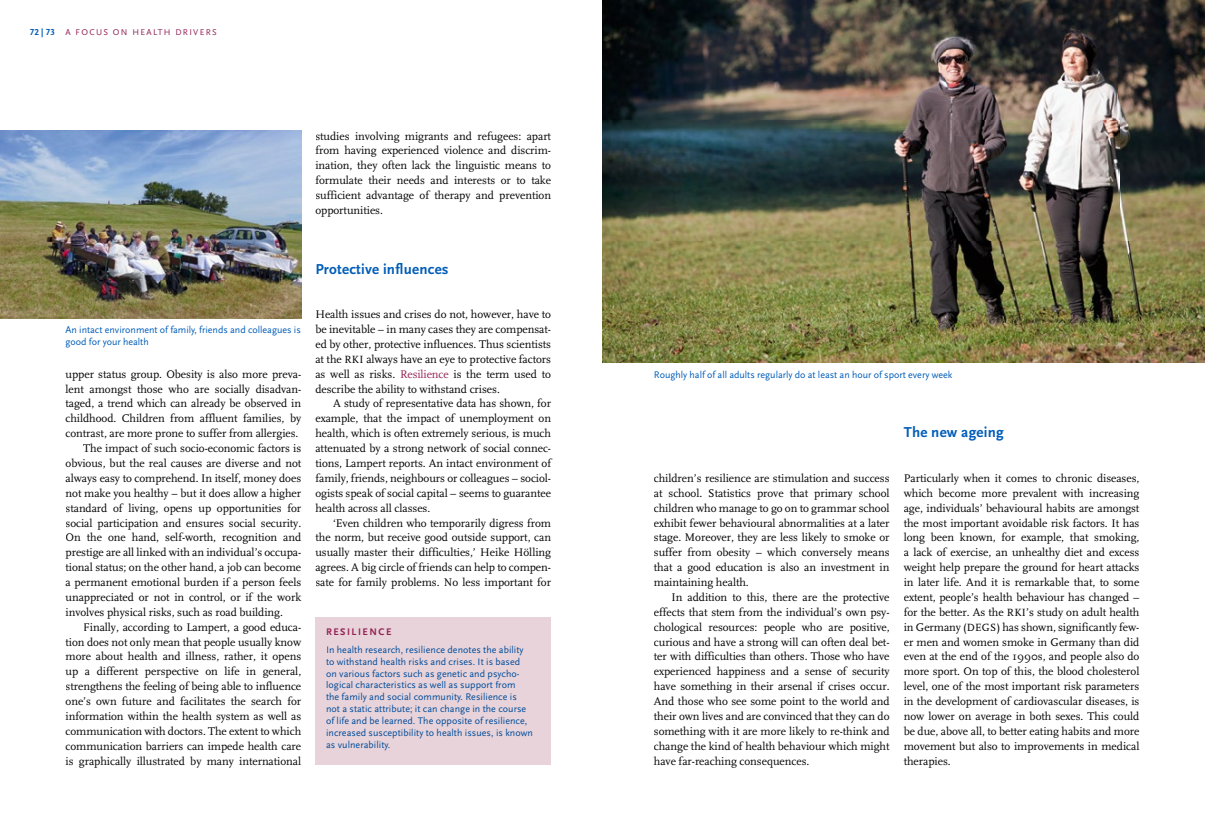
<style>
.page{position:relative;width:1205px;height:833px;background:#fff}
.page>*{position:absolute;margin:0;border:0;box-sizing:border-box;transform-origin:0 0}
.t1{font:700 15px "Scala Sans";letter-spacing:.015em;color:#005db9}
.t2{font:11.5px/14.9px "FF Scala OSX";letter-spacing:-.005em;color:#000;text-align:justify}
.t3{font:10px/11.9px "Scala Sans";letter-spacing:.005em;color:#004c9c}
.t4{font:10px/11.9px "Scala Sans";color:#005db9}
.t5{font:700 10px "Scala Sans";letter-spacing:.15em;color:#942255}
.t6{font:8.75px "Scala Sans";letter-spacing:.15em;color:#942255}
.s1{font-family:"Scala Sans Figures";font-weight:700;font-size:9.12px;color:#005db9}
.s2{font-weight:700;font-size:9.12px;color:#005db9}
.s3{font-size:11px}
.s4{color:#942255}
</style>
<div class="page">
<img style="left:602px;top:0;width:603px;height:363px">
<div style="left:315px;top:617px;width:236px;height:147px;background:#e7d3d9"></div>
<img style="left:0;top:131px;width:301px;height:187px">
<p class="t6" style="left:30px;top:28px;width:189px"><span class="s1">72</span> <span class="s2">|</span> <span class="s1">73</span> A FOCUS ON HEALTH DRIVERS</p>
<p class="t2" style="left:315px;top:129px;width:237px">studies involving migrants and refugees: apart from having experienced violence and discrim&shy;ination, they often lack the linguistic means to formulate their needs and interests or to take sufficient advantage of therapy and prevention opportunities.</p>
<p class="t4" style="left:66px;top:324px;width:237px">An intact environment of family, friends and colleagues is good for your health</p>
<p class="t2" style="left:66px;top:367px;width:237px">upper status group. Obesity is also more preva-</p>
<p class="t2" style="left:66px;top:381px;width:237px">lent amongst those who are socially disadvan-</p>
<p class="t2" style="left:66px;top:396px;width:237px">taged, a trend which can already be observed in</p>
<p class="t2" style="left:66px;top:411px;width:237px">childhood. Children from affluent families, by</p>
<p class="t2" style="left:66px;top:426px;width:234px">contrast, are more prone to suffer from allergies.</p>
<p class="t2" style="left:83px;top:441px;width:219px">The impact of such socio-economic factors is</p>
<p class="t2" style="left:66px;top:456px;width:237px">obvious, but the real causes are diverse and not</p>
<p class="t2" style="left:66px;top:471px;width:237px">always easy to comprehend. In itself, money does</p>
<p class="t2" style="left:66px;top:486px;width:237px">not make you healthy – but it does allow a higher</p>
<p class="t2" style="left:66px;top:500px;width:237px">standard of living, opens up opportunities for</p>
<p class="t2" style="left:66px;top:515px;width:237px">social participation and ensures social security.</p>
<p class="t2" style="left:66px;top:530px;width:237px">On the one hand, self-worth, recognition and</p>
<p class="t2" style="left:66px;top:545px;width:237px">prestige are all linked with an individual’s occupa-</p>
<p class="t2" style="left:66px;top:560px;width:237px">tional status; on the other hand, a job can become</p>
<p class="t2" style="left:66px;top:575px;width:237px">a permanent emotional burden if a person feels</p>
<p class="t2" style="left:66px;top:590px;width:237px">unappreciated or not in control, or if the work</p>
<p class="t2" style="left:66px;top:605px;width:219px">involves physical risks, such as road building.</p>
<p class="t2" style="left:83px;top:619px;width:219px">Finally, according to Lampert, a good educa-</p>
<p class="t2" style="left:66px;top:634px;width:237px">tion does not only mean that people usually know</p>
<p class="t2" style="left:66px;top:649px;width:237px">more about health and illness, rather, it opens</p>
<p class="t2" style="left:66px;top:664px;width:237px">up a different perspective on life in general,</p>
<p class="t2" style="left:66px;top:679px;width:237px">strengthens the feeling of being able to influence</p>
<p class="t2" style="left:66px;top:694px;width:237px">one’s own future and facilitates the search for</p>
<p class="t2" style="left:66px;top:709px;width:237px">information within the health system as well as</p>
<p class="t2" style="left:66px;top:724px;width:237px">communication with doctors. The extent to which</p>
<p class="t2" style="left:66px;top:738px;width:237px">communication barriers can impede health care</p>
<p class="t2" style="left:66px;top:753px;width:237px">is graphically illustrated by many international</p>
<h1 class="t1" style="left:315px;top:260px;width:135px">Protective influences</h1>
<p class="t2" style="left:315px;top:307px;width:237px">Health issues and crises do not, however, have to be inevitable – in many cases they are compensat&shy;ed by other, protective influences. Thus scientists at the <span class="s3">RKI</span> always have an eye to protective factors as well as risks. <span class="s4">Resilience</span> is the term used to describe the ability to withstand crises.</p>
<p class="t2" style="left:315px;top:396px;width:237px;text-indent:18px">A study of representative data has shown, for example, that the impact of unemployment on health, which is often extremely serious, is much attenuated by a strong network of social connec&shy;tions, Lampert reports. An intact environment of family, friends, neighbours or colleagues – sociol&shy;ogists speak of social capital – seems to guarantee health across all classes.</p>
<p class="t2" style="left:315px;top:515px;width:237px;text-indent:18px">‘Even children who temporarily digress from the norm, but receive good outside support, can usually master their difficulties,’ Heike Hölling agrees. A big circle of friends can help to compen&shy;sate for family problems. No less important for</p>
<p class="t5" style="left:326px;top:626px;width:67px">RESILIENCE</p>
<p class="t3" style="left:326px;top:644px;width:208px">In health research, resilience denotes the ability to withstand health risks and crises. It is based on various factors such as genetic and psycho&shy;logical characteristics as well as support from<br>the family and social community. Resilience is not a static attribute; it can change in the course of life and be learned. The opposite of resilience, increased susceptibility to health issues, is known as vulnerability.</p>
<p class="t4" style="left:654px;top:369px;width:300px">Roughly half of all adults regularly do at least an hour of sport every week</p>
<p class="t2" style="left:654px;top:471px;width:237px">children’s resilience are stimulation and success at school. Statistics prove that primary school children who manage to go on to grammar school exhibit fewer behavioural abnormalities at a later stage. Moreover, they are less likely to smoke or suffer from obesity – which conversely means that a good education is also an investment in maintaining health.</p>
<p class="t2" style="left:654px;top:590px;width:237px;text-indent:18px">In addition to this, there are the protective effects that stem from the individual’s own psy&shy;chological resources: people who are positive, curious and have a strong will can often deal bet&shy;ter with difficulties than others. Those who have experienced happiness and a sense of security have something in their arsenal if crises occur.<br>And those who see some point to the world and their own lives and are convinced that they can do something with it are more likely to re-think and change the kind of health behaviour which might have far-reaching consequences.</p>
<h1 class="t1" style="left:904px;top:424px;width:101px">The new ageing</h1>
<p class="t2" style="left:904px;top:471px;width:237px">Particularly when it comes to chronic diseases, which become more prevalent with increasing age, individuals’ behavioural habits are amongst the most important avoidable risk factors. It has long been known, for example, that smoking, a lack of exercise, an unhealthy diet and excess weight help prepare the ground for heart attacks in later life. And it is remarkable that, to some extent, people’s health behaviour has changed – for the better. As the <span class="s3">RKI</span>’s study on adult health in Germany (<span class="s3">DEGS</span>) has shown, significantly few&shy;er men and women smoke in Germany than did even at the end of the 1990s, and people also do more sport. On top of this, the blood cholesterol level, one of the most important risk parameters in the development of cardiovascular diseases, is now lower on average in both sexes. This could be due, above all, to better eating habits and more movement but also to improvements in medical therapies.</p>
</div>
